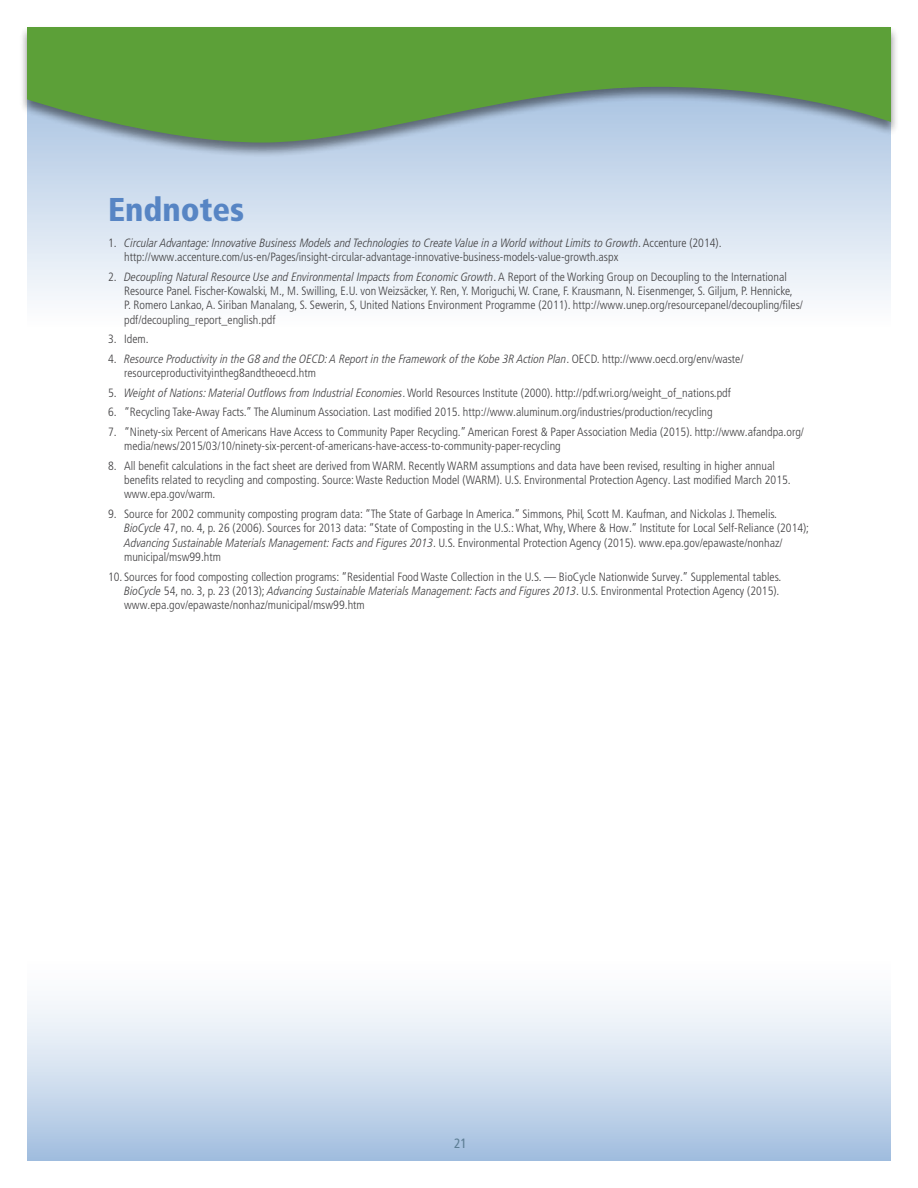
<style>
.page{position:relative;width:918px;height:1188px;background:#fff}
.page>*{position:absolute;margin:0;border:0;box-sizing:border-box;transform-origin:0 0}
.Heading1{font:900 condensed 33px "Frutiger LT Pro";color:#5785c4}
.t1{font:condensed 13.5px "Frutiger LT Pro";color:#5d7e95}
.footnote{font:300 condensed 12px/14.2px "Frutiger LT Pro";color:#414042}
.footnote-2{font:italic 300 condensed 12px/14.2px "Frutiger LT Pro";color:#414042}
.s1{font-style:italic}
.s2{font-style:normal}
</style>
<div class="page">
<svg style="left:27px;top:157px;width:864px;height:143px;background:#dae5f2"></svg>
<div style="left:19px;top:26px;width:880px;height:131px;background:#000;opacity:.48"></div>
<svg style="left:27px;top:27px;width:864px;height:116px;background:#6ea55f"></svg>
<div style="left:27px;top:952px;width:864px;height:209px;background:linear-gradient(to bottom,#fff,#a8c2e1)"></div>
<p class="Heading1" style="left:108px;top:189px;width:138px">Endnotes</p>
<p class="footnote" style="left:124px;top:236px;width:599px;text-indent:-16px">1. <span class="s1">Circular Advantage: Innovative Business Models and Technologies to Create Value in a World without Limits to Growth</span>. Accenture (2014). http://www.accenture.com/us-en/Pages/insight-circular-advantage-innovative-business-models-value-growth.aspx</p>
<p class="footnote" style="left:124px;top:270px;width:680px;text-indent:-16px">2. <span class="s1">Decoupling Natural Resource Use and Environmental Impacts from Economic Growth</span>. A Report of the Working Group on Decoupling to the International Resource Panel. Fischer-Kowalski, M., M. Swilling, E.U. von Weizsäcker, Y. Ren, Y. Moriguchi, W. Crane, F. Krausmann, N. Eisenmenger, S. Giljum, P. Hennicke,<br>P. Romero Lankao, A. Siriban Manalang, S. Sewerin, S, United Nations Environment Programme (2011). http://www.unep.org/resourcepanel/decoupling/files/ pdf/decoupling_report_english.pdf</p>
<p class="footnote" style="left:108px;top:332px;width:42px">3. Idem.</p>
<p class="footnote-2" style="left:124px;top:352px;width:621px;text-indent:-16px"><span class="s2">4.</span> Resource Productivity in the G8 and the OECD: A Report in the Framework of the Kobe 3R Action Plan<span class="s2">. OECD. http://www.oecd.org/env/waste/ resourceproductivityintheg8andtheoecd.htm</span></p>
<p class="footnote" style="left:108px;top:386px;width:624px">5. <span class="s1">Weight of Nations: Material Outflows from Industrial Economies</span>. World Resources Institute (2000). http://pdf.wri.org/weight_of_nations.pdf</p>
<p class="footnote" style="left:108px;top:405px;width:606px">6. “Recycling Take-Away Facts.” The Aluminum Association. Last modified 2015. http://www.aluminum.org/industries/production/recycling</p>
<p class="footnote" style="left:124px;top:425px;width:681px;text-indent:-16px">7. “Ninety-six Percent of Americans Have Access to Community Paper Recycling.” American Forest &amp; Paper Association Media (2015). http://www.afandpa.org/ media/news/2015/03/10/ninety-six-percent-of-americans-have-access-to-community-paper-recycling</p>
<p class="footnote" style="left:124px;top:459px;width:668px;text-indent:-16px">8. All benefit calculations in the fact sheet are derived from WARM. Recently WARM assumptions and data have been revised, resulting in higher annual benefits related to recycling and composting. Source: Waste Reduction Model (WARM). U.S. Environmental Protection Agency. Last modified March 2015. www.epa.gov/warm.</p>
<p class="footnote" style="left:124px;top:507px;width:686px;text-indent:-16px">9. Source for 2002 community composting program data: “The State of Garbage In America.” Simmons, Phil, Scott M. Kaufman, and Nickolas J. Themelis.<br><span class="s1">BioCycle</span> 47, no. 4, p. 26 (2006). Sources for 2013 data: “State of Composting in the U.S.: What, Why, Where &amp; How.” Institute for Local Self-Reliance (2014); <span class="s1">Advancing Sustainable Materials Management: Facts and Figures 2013</span>. U.S. Environmental Protection Agency (2015). www.epa.gov/epawaste/nonhaz/ municipal/msw99.htm</p>
<p class="footnote" style="left:124px;top:569px;width:659px;text-indent:-16px">10. Sources for food composting collection programs: “Residential Food Waste Collection in the U.S. — BioCycle Nationwide Survey.” Supplemental tables.<br><span class="s1">BioCycle</span> 54, no. 3, p. 23 (2013); <span class="s1">Advancing Sustainable Materials Management: Facts and Figures 2013</span>. U.S. Environmental Protection Agency (2015). www.epa.gov/epawaste/nonhaz/municipal/msw99.htm</p>
<p class="t1" style="left:454px;top:1136px;width:14px">21</p>
</div>
